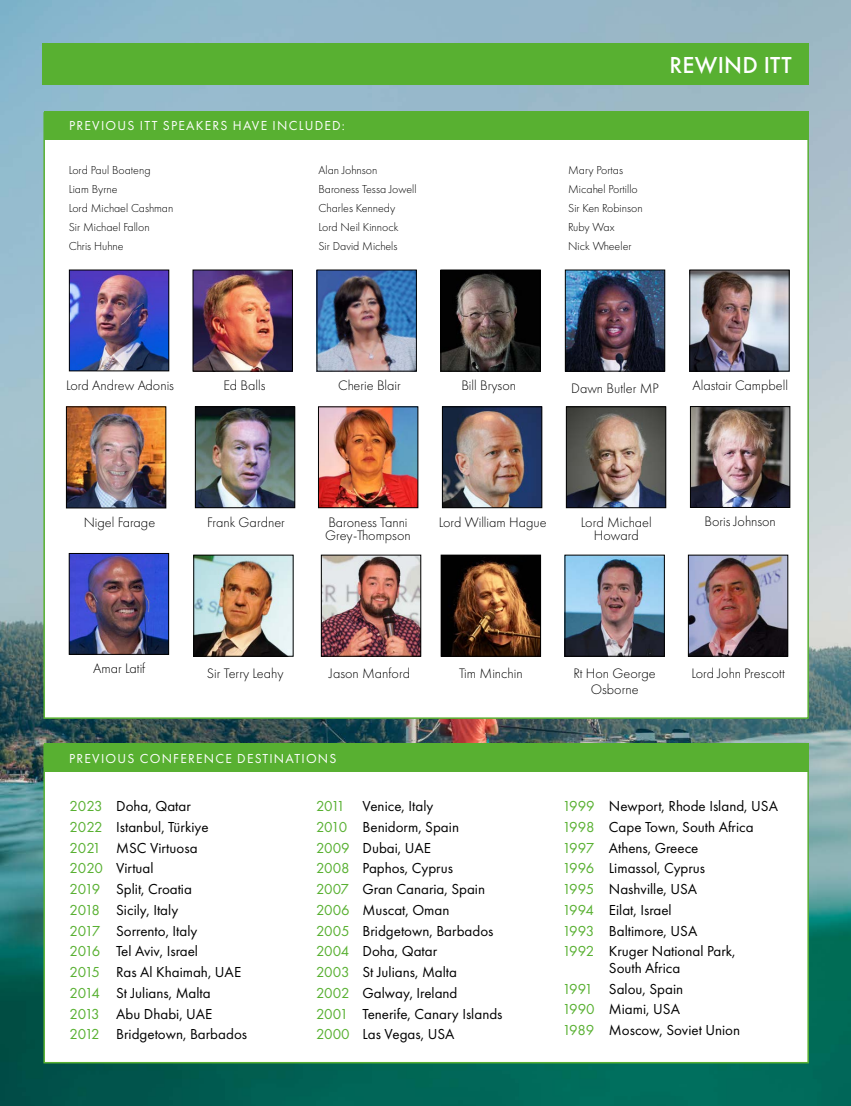
<style>
.page{position:relative;width:851px;height:1106px;background:#fff}
.page>*{position:absolute;margin:0;border:0;box-sizing:border-box;transform-origin:0 0}
.t1{font:500 24px "Futura PT";letter-spacing:.01em;color:#fff}
.t2{font:15px/20.7px "Futura PT";color:#000}
.t3{font:300 14.25px/13.5px "Futura PT";color:#000;text-align:center}
.t4{font:13.5px "Futura PT";letter-spacing:.09em;color:#fff}
.t5{font:300 12px/19px "Futura PT";color:#000}
.s1{color:#58b031}
</style>
<div class="page">
<img style="left:0;top:0;width:850px;height:1106px">
<div style="left:43px;top:112px;width:765px;height:607px;background:#fff;border:2px solid #58b031"></div>
<div style="left:43px;top:743px;width:765px;height:320px;background:#fff;border:2px solid #58b031"></div>
<img style="left:566px;top:271px;width:97px;height:98px">
<div style="left:564px;top:269px;width:101px;height:102px;border:1px solid #000"></div>
<img style="left:442px;top:556px;width:97px;height:98px">
<div style="left:440px;top:554px;width:101px;height:102px;border:1px solid #000"></div>
<img style="left:566px;top:556px;width:96px;height:98px">
<div style="left:564px;top:554px;width:100px;height:102px;border:1px solid #000"></div>
<img style="left:323px;top:556px;width:96px;height:98px">
<div style="left:321px;top:554px;width:100px;height:102px;border:1px solid #000"></div>
<div style="left:44px;top:111px;width:764px;height:28px;background:#58b031"></div>
<div style="left:44px;top:743px;width:764px;height:28px;background:#58b031"></div>
<img style="left:318px;top:271px;width:97px;height:98px">
<img style="left:194px;top:271px;width:97px;height:98px">
<div style="left:192px;top:269px;width:101px;height:102px;border:1px solid #000"></div>
<img style="left:197px;top:408px;width:96px;height:98px">
<div style="left:195px;top:406px;width:100px;height:102px;border:1px solid #000"></div>
<img style="left:71px;top:271px;width:96px;height:98px">
<div style="left:69px;top:269px;width:100px;height:102px;border:1px solid #000"></div>
<img style="left:320px;top:408px;width:96px;height:98px">
<div style="left:318px;top:406px;width:100px;height:102px;border:1px solid #000"></div>
<img style="left:444px;top:408px;width:96px;height:98px">
<div style="left:442px;top:406px;width:100px;height:102px;border:1px solid #000"></div>
<img style="left:567px;top:408px;width:97px;height:98px">
<div style="left:565px;top:406px;width:101px;height:102px;border:1px solid #000"></div>
<img style="left:691px;top:271px;width:96px;height:98px">
<div style="left:689px;top:269px;width:100px;height:102px;border:1px solid #000"></div>
<img style="left:442px;top:271px;width:96px;height:98px">
<div style="left:440px;top:269px;width:100px;height:102px;border:1px solid #000"></div>
<img style="left:68px;top:408px;width:96px;height:98px">
<div style="left:66px;top:406px;width:100px;height:102px;border:1px solid #000"></div>
<img style="left:691px;top:408px;width:97px;height:98px">
<div style="left:689px;top:406px;width:101px;height:102px;border:1px solid #000"></div>
<img style="left:195px;top:556px;width:96px;height:98px">
<div style="left:193px;top:554px;width:100px;height:102px;border:1px solid #000"></div>
<img style="left:71px;top:555px;width:96px;height:98px">
<div style="left:69px;top:553px;width:100px;height:102px;border:1px solid #000"></div>
<img style="left:689px;top:556px;width:97px;height:98px">
<div style="left:687px;top:554px;width:101px;height:102px;border:1px solid #000"></div>
<div style="left:43px;top:43px;width:765px;height:41px;background:#58b031"></div>
<p class="t4" style="left:69px;top:118px;width:277px">PREVIOUS ITT SPEAKERS HAVE INCLUDED:</p>
<p class="t5" style="left:69px;top:160px;width:106px">Lord Paul Boateng<br>Liam Byrne<br>Lord Michael Cashman<br>Sir Michael Fallon<br>Chris Huhne</p>
<p class="t5" style="left:318px;top:160px;width:100px">Alan Johnson<br>Baroness Tessa Jowell<br>Charles Kennedy<br>Lord Neil Kinnock<br>Sir David Michels</p>
<p class="t5" style="left:568px;top:160px;width:76px">Mary Portas<br>Micahel Portillo<br>Sir Ken Robinson<br>Ruby Wax<br>Nick Wheeler</p>
<h1 class="t1" style="left:669px;top:50px;width:124px">REWIND ITT</h1>
<p class="t3" style="left:66px;top:378px;width:109px">Lord Andrew Adonis</p>
<p class="t3" style="left:223px;top:378px;width:43px">Ed Balls</p>
<p class="t3" style="left:338px;top:378px;width:64px">Cherie Blair</p>
<p class="t3" style="left:461px;top:378px;width:56px">Bill Bryson</p>
<p class="t3" style="left:692px;top:378px;width:97px">Alastair Campbell</p>
<p class="t3" style="left:571px;top:381px;width:89px">Dawn Butler MP</p>
<p class="t3" style="left:84px;top:515px;width:73px">Nigel Farage</p>
<p class="t3" style="left:704px;top:515px;width:73px">Boris Johnson</p>
<p class="t3" style="left:207px;top:515px;width:79px">Frank Gardner</p>
<p class="t3" style="left:325px;top:515px;width:87px;text-align:left">Baroness Tanni<br>Grey-Thompson</p>
<p class="t3" style="left:438px;top:515px;width:109px">Lord William Hague</p>
<p class="t3" style="left:581px;top:515px;width:72px">Lord Michael<br>Howard</p>
<p class="t3" style="left:93px;top:661px;width:54px">Amar Latif</p>
<p class="t3" style="left:691px;top:666px;width:95px">Lord John Prescott</p>
<p class="t3" style="left:329px;top:666px;width:82px">Jason Manford</p>
<p class="t3" style="left:207px;top:666px;width:78px">Sir Terry Leahy</p>
<p class="t3" style="left:459px;top:666px;width:65px">Tim Minchin</p>
<p class="t3" style="left:573px;top:665px;width:84px;line-height:16.5px">Rt Hon George<br>Osborne</p>
<p class="t4" style="left:69px;top:750px;width:269px">PREVIOUS CONFERENCE DESTINATIONS</p>
<p class="t2" style="left:70px;top:795px;width:179px"><span class="s1">2023</span> Doha, Qatar<br><span class="s1">2022</span> Istanbul, Türkiye<br><span class="s1">2021</span> MSC Virtuosa<br><span class="s1">2020</span> Virtual<br><span class="s1">2019</span> Split, Croatia<br><span class="s1">2018</span> Sicily, Italy<br><span class="s1">2017</span> Sorrento, Italy<br><span class="s1">2016</span> Tel Aviv, Israel<br><span class="s1">2015</span> Ras Al Khaimah, UAE<br><span class="s1">2014</span> St Julians, Malta<br><span class="s1">2013</span> Abu Dhabi, UAE<br><span class="s1">2012</span> Bridgetown, Barbados</p>
<p class="t2" style="left:316px;top:795px;width:188px"><span class="s1">2011</span> Venice, Italy<br><span class="s1">2010</span> Benidorm, Spain<br><span class="s1">2009</span> Dubai, UAE<br><span class="s1">2008</span> Paphos, Cyprus<br><span class="s1">2007</span> Gran Canaria, Spain<br><span class="s1">2006</span> Muscat, Oman<br><span class="s1">2005</span> Bridgetown, Barbados<br><span class="s1">2004</span> Doha, Qatar<br><span class="s1">2003</span> St Julians, Malta<br><span class="s1">2002</span> Galway, Ireland<br><span class="s1">2001</span> Tenerife, Canary Islands<br><span class="s1">2000</span> Las Vegas, USA</p>
<p class="t2" style="left:562px;top:795px;width:217px"><span class="s1">1999</span> Newport, Rhode Island, USA<br><span class="s1">1998</span> Cape Town, South Africa<br><span class="s1">1997</span> Athens, Greece<br><span class="s1">1996</span> Limassol, Cyprus<br><span class="s1">1995</span> Nashville, USA<br><span class="s1">1994</span> Eilat, Israel<br><span class="s1">1993</span> Baltimore, USA<br><span class="s1">1992</span> Kruger National Park,</p>
<p class="t2" style="left:562px;top:957px;width:179px;text-indent:46px">South Africa<br><span class="s1">1991</span> Salou, Spain<br><span class="s1">1990</span> Miami, USA<br><span class="s1">1989</span> Moscow, Soviet Union</p>
</div>
